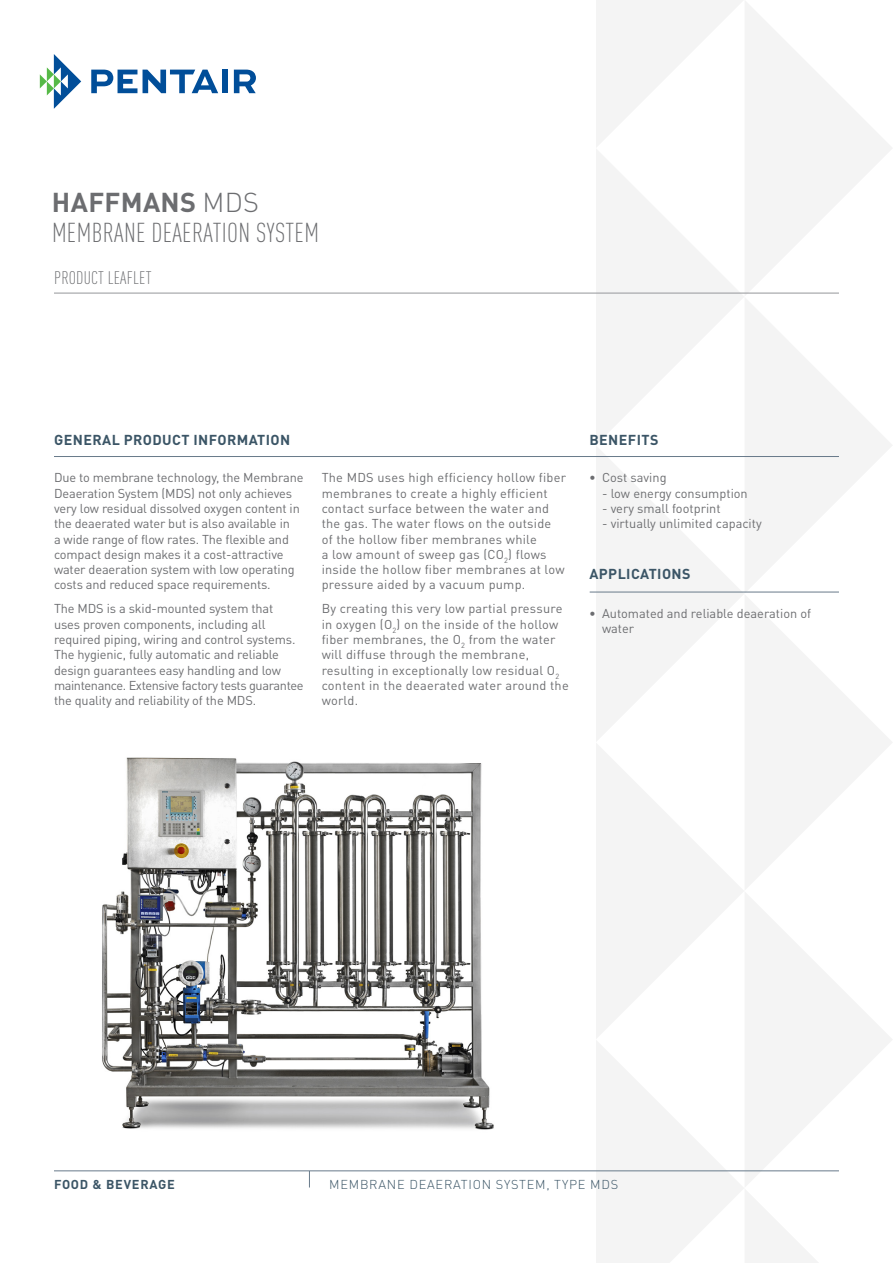
<style>
.page{position:relative;width:893px;height:1263px;background:#fff}
.page>*{position:absolute;margin:0;border:0;box-sizing:border-box;transform-origin:0 0}
.C_Descriptor_Title{font:300 condensed 27px "DIN Pro";letter-spacing:.01em;color:#6c6d70}
.BrandedProductLine_T{font:700 27px "DIN Pro";letter-spacing:.01em;color:#6c6d70}
.C_TitleSection{font:300 condensed 18px "DIN Pro";letter-spacing:.01em;color:#6c6d70}
.C_SubTitleBodyCopy{font:700 14.25px "DIN Pro";letter-spacing:.03em;color:#3b5566}
.C_BodyCopy{font:12.75px/15.3px "DIN Pro";letter-spacing:-.01em;color:#6c6d70}
.C_BodyCopy-2{font:12.75px/15.3px "DIN Pro";letter-spacing:.02em;color:#6c6d70}
.BULLETS_body_copy{font:12.75px/15.3px "DIN Pro";color:#6c6d70}
.C_Descriptor_InfoLin{font:300 12.75px "DIN Pro";letter-spacing:.06em;color:#3b5566}
.C_SolutionsPlatform{font:700 12.75px "DIN Pro";letter-spacing:.06em;color:#3b5566}
.s1{font-weight:300}
</style>
<div class="page">
<svg style="left:596px;top:0;width:296px;height:148px"></svg>
<svg style="left:596px;top:148px;width:296px;height:297px"></svg>
<svg style="left:596px;top:445px;width:296px;height:297px"></svg>
<svg style="left:596px;top:742px;width:296px;height:430px"></svg>
<svg style="left:596px;top:1039px;width:237px;height:224px;fill:#f4f4f4"></svg>
<hr style="left:54px;top:1170px;width:785px;height:1px;background:#687a8a">
<svg style="left:309px;top:1171px;width:1px;height:16px"></svg>
<svg style="left:40px;top:54px;width:41px;height:55px"></svg>
<svg style="left:91px;top:70px;width:46px;height:23px"></svg>
<svg style="left:143px;top:70px;width:75px;height:23px"></svg>
<div style="left:222px;top:70px;width:6px;height:23px;background:#014e99"></div>
<svg style="left:234px;top:70px;width:22px;height:23px"></svg>
<hr style="left:54px;top:293px;width:785px;height:1px;background:#95979a">
<hr style="left:54px;top:456px;width:785px;height:1px;background:#687a8a">
<img style="left:102px;top:757px;width:392px;height:373px">
<hr style="left:590px;top:592px;width:249px;height:1px;background:#687a8a">
<p class="BrandedProductLine_T" style="left:52px;top:180px;width:208px">HAFFMANS <span class="s1">MDS</span></p>
<p class="C_Descriptor_Title" style="left:52px;top:214px;width:269px">MEMBRANE DEAERATION SYSTEM</p>
<p class="C_TitleSection" style="left:54px;top:265px;width:99px">PRODUCT LEAFLET</p>
<p class="C_SubTitleBodyCopy" style="left:54px;top:428px;width:238px">GENERAL PRODUCT INFORMATION</p>
<p class="C_SubTitleBodyCopy" style="left:589px;top:428px;width:71px">BENEFITS</p>
<p class="C_BodyCopy" style="left:54px;top:469px;width:251px">Due to membrane technology, the Membrane Deaeration System (MDS) not only achieves very low residual dissolved oxygen content in the deaerated water but is also available in<br>a wide range of flow rates. The flexible and compact design makes it a cost-attractive water deaeration system with low operating costs and reduced space requirements.</p>
<p class="C_BodyCopy" style="left:54px;top:600px;width:251px">The MDS is a skid-mounted system that<br>uses proven components, including all required piping, wiring and control systems.<br>The hygienic, fully automatic and reliable design guarantees easy handling and low maintenance. Extensive factory tests guarantee the quality and reliability of the MDS.</p>
<p class="C_BodyCopy-2" style="left:322px;top:469px;width:246px">The MDS uses high efficiency hollow fiber membranes to create a highly efficient contact surface between the water and the gas. The water flows on the outside<br>of the hollow fiber membranes while<br>a low amount of sweep gas (CO<sub>2</sub>) flows inside the hollow fiber membranes at low pressure aided by a vacuum pump.</p>
<p class="C_BodyCopy-2" style="left:322px;top:600px;width:249px">By creating this very low partial pressure in oxygen (O<sub>2</sub>) on the inside of the hollow fiber membranes, the O<sub>2</sub> from the water will diffuse through the membrane, resulting in exceptionally low residual O<sub>2 </sub>content in the deaerated water around the world.</p>
<p class="BULLETS_body_copy" style="left:589px;top:469px;width:79px">• Cost saving</p>
<p class="BULLETS_body_copy" style="left:602px;top:484px;width:147px">- low energy consumption</p>
<p class="BULLETS_body_copy" style="left:602px;top:499px;width:120px">- very small footprint</p>
<p class="BULLETS_body_copy" style="left:602px;top:515px;width:161px">- virtually unlimited capacity</p>
<p class="C_SubTitleBodyCopy" style="left:589px;top:562px;width:103px">APPLICATIONS</p>
<p class="BULLETS_body_copy" style="left:602px;top:604px;width:211px;text-indent:-13px">• Automated and reliable deaeration of water</p>
<p class="C_SolutionsPlatform" style="left:54px;top:1174px;width:122px">FOOD &amp; BEVERAGE</p>
<p class="C_Descriptor_InfoLin" style="left:329px;top:1174px;width:291px">MEMBRANE DEAERATION SYSTEM, TYPE MDS</p>
</div>
